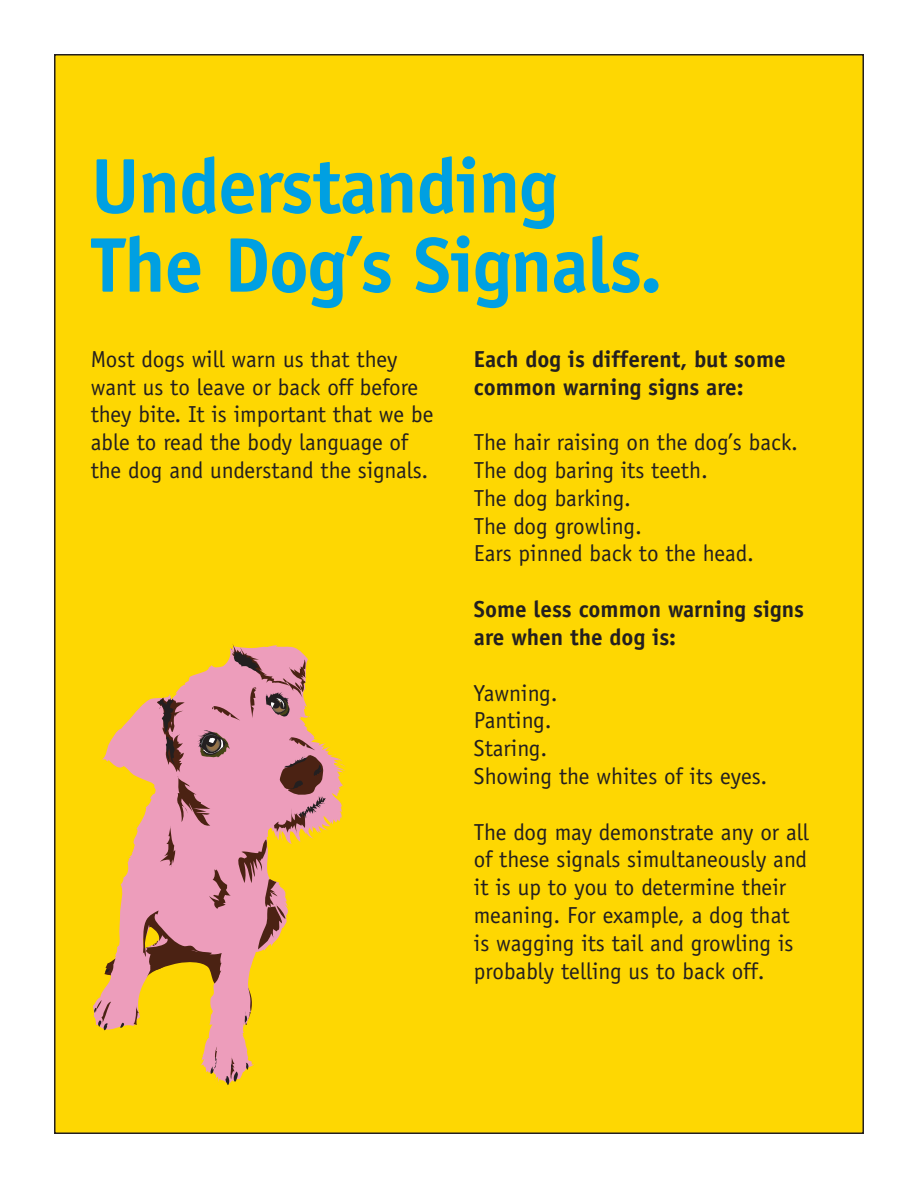
<style>
.page{position:relative;width:918px;height:1188px;background:#fff}
.page>*{position:absolute;margin:0;border:0;box-sizing:border-box;transform-origin:0 0}
.t1{font:700 77.7px/79.2px "Officina Sans Std";letter-spacing:-.015em;color:#00a0e2}
.t2{font:23.25px/27.8px "Officina Sans Std";color:#231f20}
.t3{font:700 23.25px/27.8px "Officina Sans Std";color:#231f20}
</style>
<div class="page">
<div style="left:54px;top:54px;width:810px;height:1080px;background:#fed702"></div>
<svg style="left:93px;top:644px;width:252px;height:441px"></svg>
<p class="t1" style="left:91px;top:146px;width:573px">Understanding<br>The Dog’s Signals.</p>
<p class="t2" style="left:91px;top:345px;width:344px">Most dogs will warn us that they want us to leave or back off before they bite. It is important that we be able to read the body language of the dog and understand the signals.</p>
<p class="t3" style="left:474px;top:345px;width:313px">Each dog is different, but some common warning signs are:</p>
<p class="t2" style="left:474px;top:428px;width:326px">The hair raising on the dog’s back.<br>The dog baring its teeth.<br>The dog barking.<br>The dog growling.<br>Ears pinned back to the head.</p>
<p class="t3" style="left:474px;top:595px;width:332px">Some less common warning signs are when the dog is:</p>
<p class="t2" style="left:474px;top:679px;width:295px">Yawning.<br>Panting.<br>Staring.<br>Showing the whites of its eyes.</p>
<p class="t2" style="left:474px;top:818px;width:336px">The dog may demonstrate any or all of these signals simultaneously and it is up to you to determine their meaning. For example, a dog that is wagging its tail and growling is probably telling us to back off.</p>
</div>
